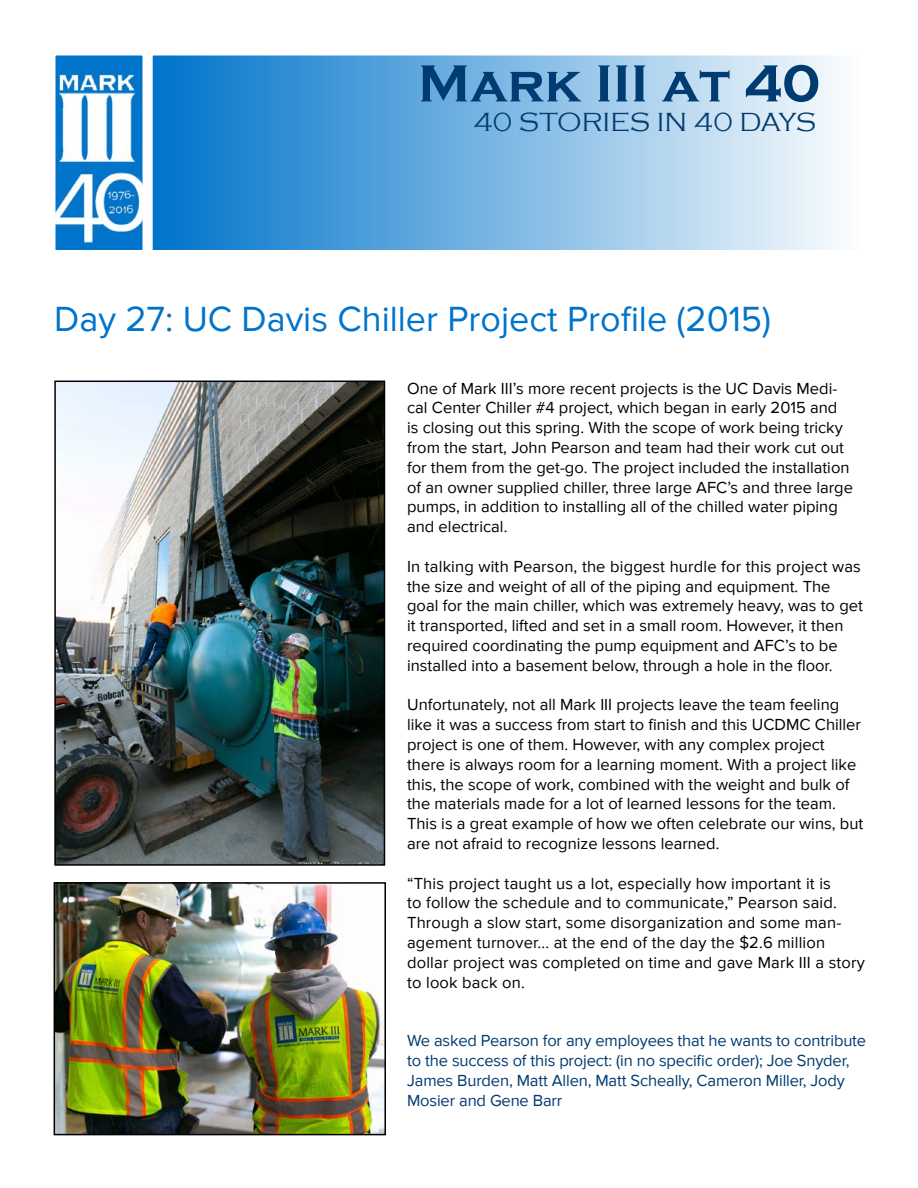
<style>
.page{position:relative;width:918px;height:1188px;background:#fff}
.page>*{position:absolute;margin:0;border:0;box-sizing:border-box;transform-origin:0 0}
.t1{font:700 54px "Copperplate Gothic";color:#003b71}
.t2{font:36px "Proxima Nova";color:#0074cb}
.t3{font:300 27px "Copperplate Gothic";color:#003b71}
.t4{font:16.5px/19.8px "Proxima Nova";color:#000}
.t5{font:16.5px/19.8px "Proxima Nova";letter-spacing:-.01em;color:#003b71}
</style>
<div class="page">
<img style="left:57px;top:384px;width:325px;height:479px">
<div style="left:54px;top:381px;width:331px;height:485px;border:2px solid #000"></div>
<img style="left:57px;top:885px;width:326px;height:247px">
<div style="left:54px;top:882px;width:332px;height:253px;border:2px solid #000"></div>
<div style="left:151px;top:54px;width:713px;height:197px;background:linear-gradient(to right,#0073ca,#fdfefe);border:2px solid #fff"></div>
<img style="left:57px;top:57px;width:84px;height:191px">
<div style="left:54px;top:54px;width:90px;height:197px;border:2px solid #fff"></div>
<h1 class="t1" style="left:418px;top:54px;width:404px">Mark III at 40</h1>
<h3 class="t3" style="left:473px;top:107px;width:344px">40 STORIES IN 40 DAYS</h3>
<h2 class="t2" style="left:54px;top:298px;width:718px">Day 27: UC Davis Chiller Project Profile (2015)</h2>
<p class="t4" style="left:407px;top:379px;width:447px">One of Mark III’s more recent projects is the UC Davis Medi&shy;cal Center Chiller #4 project, which began in early 2015 and<br>is closing out this spring. With the scope of work being tricky from the start, John Pearson and team had their work cut out for them from the get-go. The project included the installation of an owner supplied chiller, three large AFC’s and three large pumps, in addition to installing all of the chilled water piping and electrical.</p>
<p class="t4" style="left:407px;top:557px;width:457px">In talking with Pearson, the biggest hurdle for this project was the size and weight of all of the piping and equipment. The goal for the main chiller, which was extremely heavy, was to get it transported, lifted and set in a small room. However, it then required coordinating the pump equipment and AFC’s to be installed into a basement below, through a hole in the floor.</p>
<p class="t4" style="left:407px;top:696px;width:458px">Unfortunately, not all Mark III projects leave the team feeling like it was a success from start to finish and this UCDMC Chiller project is one of them. However, with any complex project there is always room for a learning moment. With a project like this, the scope of work, combined with the weight and bulk of the materials made for a lot of learned lessons for the team.<br>This is a great example of how we often celebrate our wins, but are not afraid to recognize lessons learned.</p>
<p class="t4" style="left:407px;top:874px;width:459px">“This project taught us a lot, especially how important it is<br>to follow the schedule and to communicate,” Pearson said.<br>Through a slow start, some disorganization and some man&shy;agement turnover... at the end of the day the $2.6 million dollar project was completed on time and gave Mark III a story to look back on.</p>
<p class="t5" style="left:407px;top:1031px;width:461px">We asked Pearson for any employees that he wants to contribute to the success of this project: (in no specific order); Joe Snyder, James Burden, Matt Allen, Matt Scheally, Cameron Miller, Jody Mosier and Gene Barr</p>
</div>
